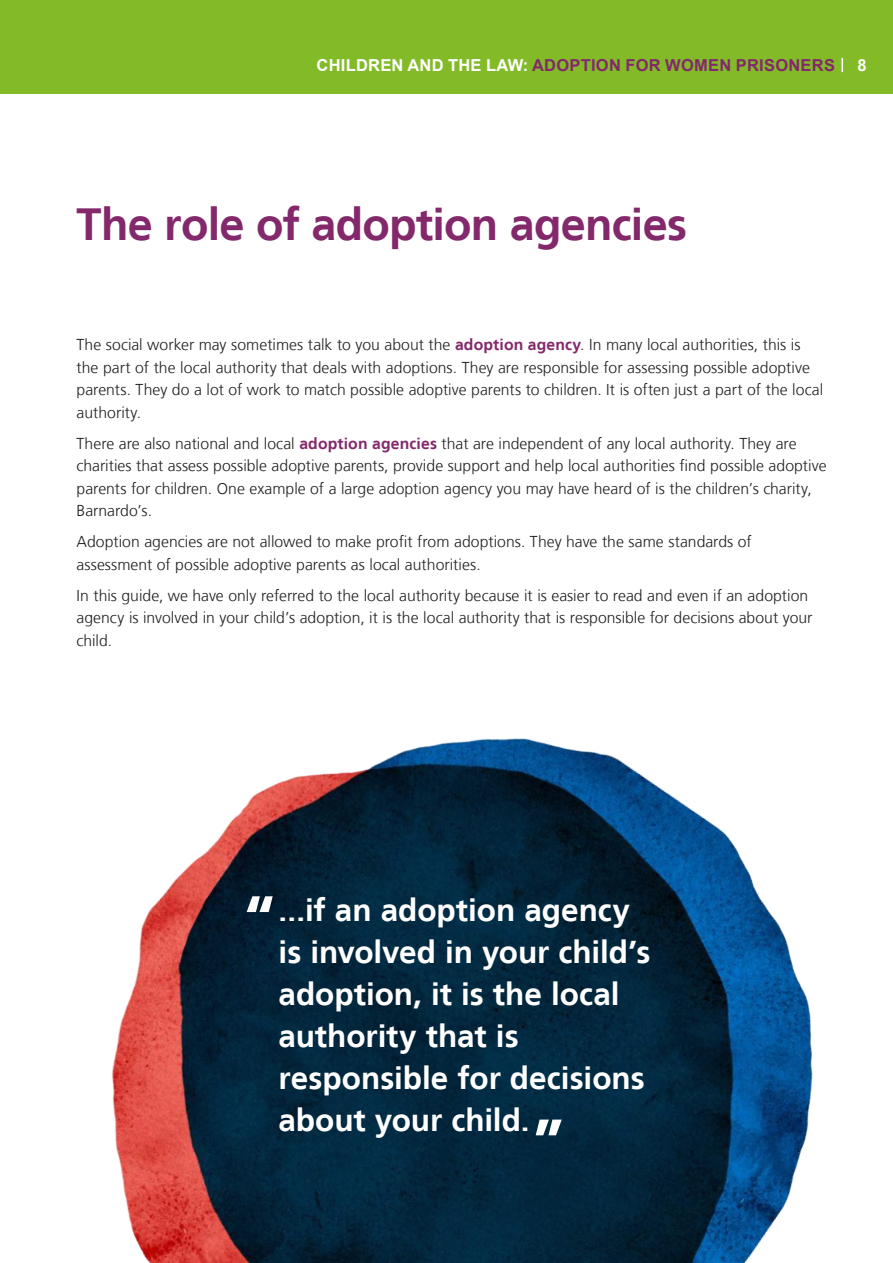
<style>
.page{position:relative;width:893px;height:1263px;background:#fff}
.page>*{position:absolute;margin:0;border:0;box-sizing:border-box;transform-origin:0 0}
.t1{font:700 63px "Frutiger LT";color:#fff}
.t2{font:700 45px "Frutiger LT";letter-spacing:-.02em;color:#83296b}
.t3{font:700 31.5px/42px "Frutiger LT";color:#fff}
.t4{font:700 16.5px "Arial";letter-spacing:.015em;color:#83296b}
.t5{font:700 16.5px "Arial";color:#fff}
.t6{font:300 15.75px/22.5px "Frutiger LT";color:#231f20}
.s1{color:#fff}
.s2{font-weight:700;color:#83296b}
</style>
<div class="page">
<div style="left:0;top:0;width:893px;height:94px;background:#82bb27"></div>
<svg style="left:841px;top:58px;width:2px;height:14px"></svg>
<img style="left:111px;top:738px;width:702px;height:525px">
<p class="t4" style="left:317px;top:53px;width:520px"><span class="s1">CHILDREN AND THE LAW:</span> ADOPTION FOR WOMEN PRISONERS</p>
<p class="t5" style="left:857px;top:53px;width:11px">8</p>
<h2 class="t2" style="left:77px;top:198px;width:612px">The role of adoption agencies</h2>
<p class="t6" style="left:77px;top:334px;width:748px">The social worker may sometimes talk to you about the <span class="s2">adoption agency</span>. In many local authorities, this is the part of the local authority that deals with adoptions. They are responsible for assessing possible adoptive parents. They do a lot of work to match possible adoptive parents to children. It is often just a part of the local authority.</p>
<p class="t6" style="left:77px;top:432px;width:751px">There are also national and local <span class="s2">adoption agencies</span> that are independent of any local authority. They are charities that assess possible adoptive parents, provide support and help local authorities find possible adoptive parents for children. One example of a large adoption agency you may have heard of is the children’s charity, Barnardo’s.</p>
<p class="t6" style="left:77px;top:531px;width:677px">Adoption agencies are not allowed to make profit from adoptions. They have the same standards of assessment of possible adoptive parents as local authorities.</p>
<p class="t6" style="left:77px;top:584px;width:737px">In this guide, we have only referred to the local authority because it is easier to read and even if an adoption agency is involved in your child’s adoption, it is the local authority that is responsible for decisions about your child.</p>
<h1 class="t1" style="left:244px;top:881px;width:32px">“</h1>
<h3 class="t3" style="left:279px;top:889px;width:373px">...if an adoption agency is involved in your child’s adoption, it is the local authority that is responsible for decisions about your child.</h3>
<h1 class="t1" style="left:564px;top:1150px;width:32px;rotate:-180deg">“</h1>
</div>
